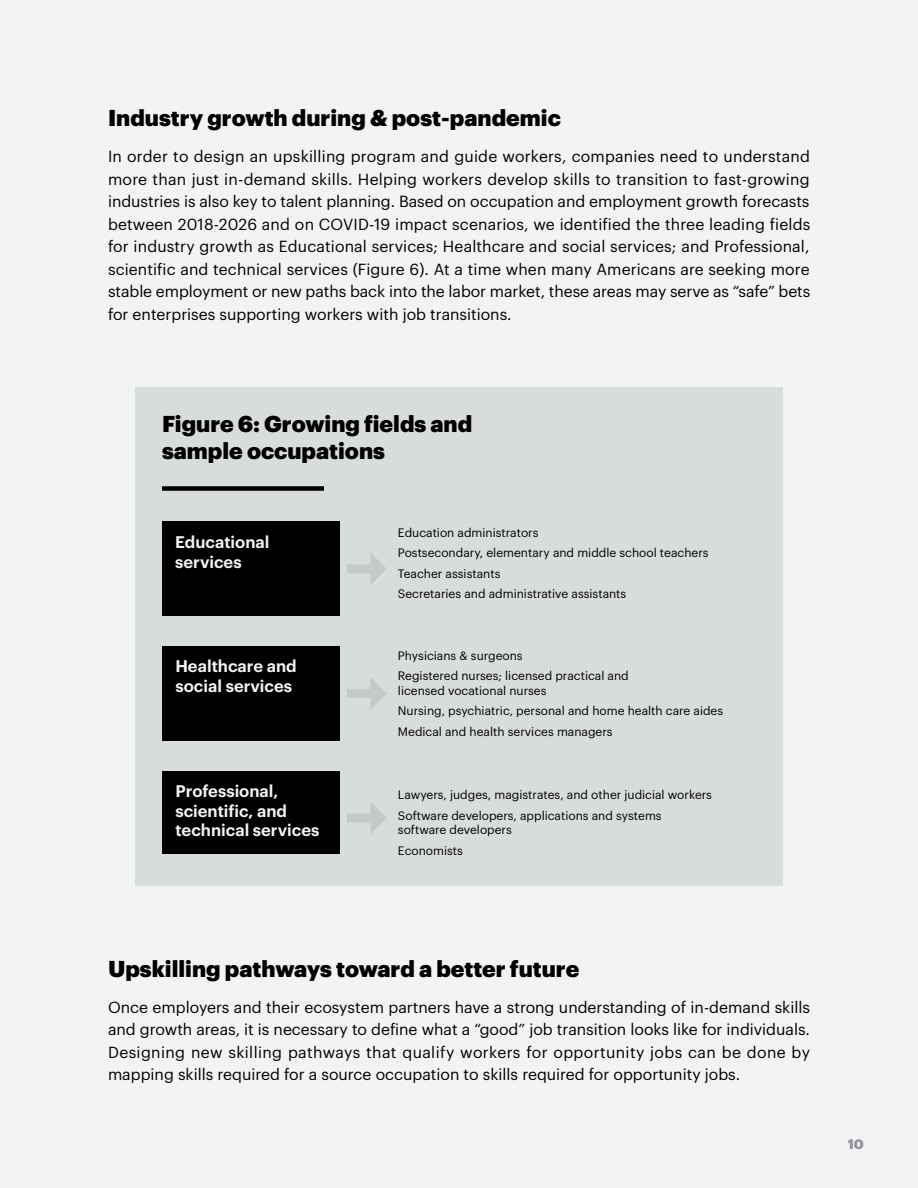
<style>
.page{position:relative;width:918px;height:1188px;background:#f1f3f4}
.page>*{position:absolute;margin:0;border:0;box-sizing:border-box;transform-origin:0 0}
.t1{font:900 22.5px/27px "Graphik";color:#000}
.t2{font:600 16.5px/19.8px "Graphik";color:#fff}
.t3{font:15.75px/22.5px "Graphik";color:#000;text-align:justify}
.t4{font:900 13.5px "Graphik";color:#939598}
.t5{font:12px/20.4px "Graphik";color:#000}
</style>
<div class="page">
<div style="left:135px;top:387px;width:648px;height:498px;background:#d9dcdd"></div>
<div style="left:162px;top:522px;width:177px;height:94px;background:#000"></div>
<div style="left:162px;top:646px;width:177px;height:95px;background:#000"></div>
<div style="left:162px;top:771px;width:177px;height:83px;background:#000"></div>
<div style="left:347px;top:564px;width:26px;height:9px;background:#c5c9ca"></div>
<svg style="left:370px;top:553px;width:16px;height:32px"></svg>
<div style="left:347px;top:689px;width:26px;height:9px;background:#c5c9ca"></div>
<svg style="left:370px;top:678px;width:17px;height:31px"></svg>
<div style="left:347px;top:813px;width:26px;height:9px;background:#c5c9ca"></div>
<svg style="left:370px;top:802px;width:16px;height:32px"></svg>
<div style="left:162px;top:486px;width:162px;height:5px;background:#000"></div>
<h1 class="t1" style="left:108px;top:102px;width:454px">Industry growth during &amp; post-pandemic</h1>
<p class="t3" style="left:108px;top:144px;width:704px">In order to design an upskilling program and guide workers, companies need to understand more than just in-demand skills. Helping workers develop skills to transition to fast-growing industries is also key to talent planning. Based on occupation and employment growth forecasts between 2018-2026 and on COVID-19 impact scenarios, we identified the three leading fields for industry growth as Educational services; Healthcare and social services; and Professional, scientific and technical services (Figure 6). At a time when many Americans are seeking more stable employment or new paths back into the labor market, these areas may serve as “safe” bets for enterprises supporting workers with job transitions.</p>
<h1 class="t1" style="left:162px;top:409px;width:312px">Figure 6: Growing fields and sample occupations</h1>
<p class="t2" style="left:175px;top:530px;width:96px">Educational services</p>
<p class="t2" style="left:175px;top:655px;width:123px">Healthcare and social services</p>
<p class="t2" style="left:175px;top:779px;width:146px">Professional, scientific, and technical services</p>
<p class="t5" style="left:398px;top:521px;width:312px">Education administrators<br>Postsecondary, elementary and middle school teachers Teacher assistants<br>Secretaries and administrative assistants</p>
<p class="t5" style="left:398px;top:644px;width:232px">Physicians &amp; surgeons<br>Registered nurses; licensed practical and</p>
<p class="t5" style="left:398px;top:679px;width:327px">licensed vocational nurses<br>Nursing, psychiatric, personal and home health care aides<br>Medical and health services managers</p>
<p class="t5" style="left:398px;top:784px;width:316px">Lawyers, judges, magistrates, and other judicial workers<br>Software developers, applications and systems</p>
<p class="t5" style="left:398px;top:819px;width:115px">software developers<br>Economists</p>
<h1 class="t1" style="left:108px;top:953px;width:473px">Upskilling pathways toward a better future</h1>
<p class="t3" style="left:108px;top:994px;width:704px">Once employers and their ecosystem partners have a strong understanding of in-demand skills and growth areas, it is necessary to define what a “good” job transition looks like for individuals.<br>Designing new skilling pathways that qualify workers for opportunity jobs can be done by mapping skills required for a source occupation to skills required for opportunity jobs.</p>
<p class="t4" style="left:848px;top:1134px;width:18px">10</p>
</div>
